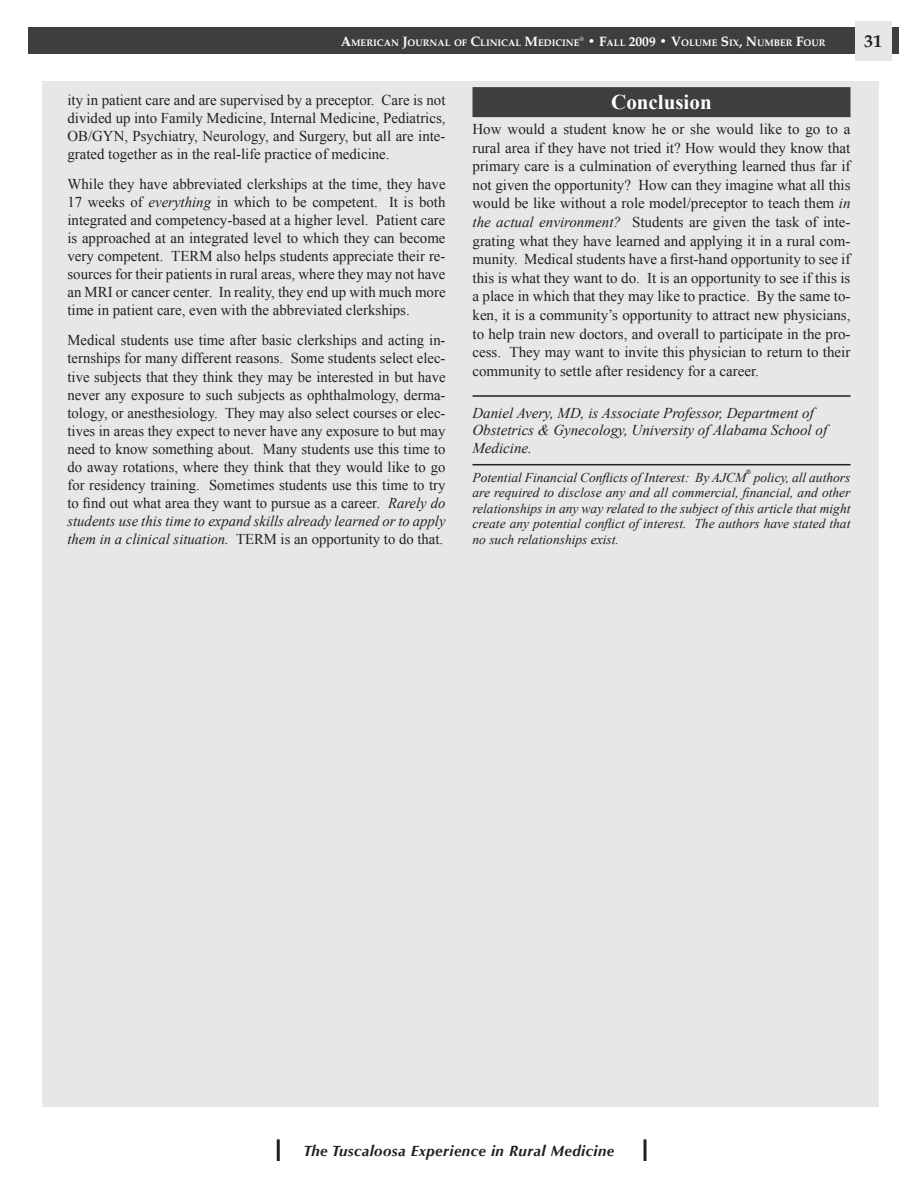
<style>
.page{position:relative;width:918px;height:1188px;background:#fff}
.page>*{position:absolute;margin:0;border:0;box-sizing:border-box;transform-origin:0 0}
.Rev_Sub_Head{font:700 21px "Times New Roman";color:#fff}
.t1{font:700 18px "Palatino";color:#231f20}
.Body_Text{font:15px/18px "Times New Roman";color:#231f20;text-align:justify}
.AUTHOR_BLURB{font:italic 15px/17.1px "Times New Roman";color:#231f20}
.t2{font:italic 700 15px "Optima";letter-spacing:.03em;color:#231f20}
.Conflict_Statement{font:italic 13.5px/15.6px "Times New Roman";color:#231f20;text-align:justify}
.t3{font:700 9.45px "Palatino";color:#fff}
.Conflict_Statement-2{font:6px "Arial";color:#231f20}
.s1{font-size:13.5px}
.s2{font-style:italic}
</style>
<div class="page">
<div style="left:42px;top:81px;width:837px;height:1026px;background:#e6e7e9"></div>
<div style="left:28px;top:27px;width:870px;height:27px;background:#3e3e3f"></div>
<div style="left:855px;top:21px;width:37px;height:40px;background:#e6e7e9"></div>
<hr style="left:277px;top:1139px;width:3px;height:22px;background:#231f20">
<hr style="left:644px;top:1139px;width:2px;height:22px;background:#231f20">
<div style="left:472px;top:87px;width:378px;height:30px;background:#3e3e3f"></div>
<hr style="left:472px;top:395px;width:378px;height:2px;background:#231f20">
<hr style="left:472px;top:464px;width:378px;height:1px;background:#231f20">
<p class="t3" style="left:341px;top:35px;width:487px"><span class="s1">A</span>MERICAN <span class="s1">J</span>OURNAL OF <span class="s1">C</span>LINICAL <span class="s1">M</span>EDICINE<sup>®</sup> <span class="s1">• F</span>ALL <span class="s1">2009 • V</span>OLUME <span class="s1">S</span>IX<span class="s1">, N</span>UMBER <span class="s1">F</span>OUR</p>
<p class="t1" style="left:864px;top:25px;width:19px">31</p>
<p class="Body_Text" style="left:68px;top:91px;width:380px">ity in patient care and are supervised by a preceptor. Care is not divided up into Family Medicine, Internal Medicine, Pediatrics, OB/GYN, Psychiatry, Neurology, and Surgery, but all are inte&shy;grated together as in the real-life practice of medicine.</p>
<p class="Body_Text" style="left:68px;top:175px;width:380px">While they have abbreviated clerkships at the time, they have 17 weeks of <span class="s2">everything</span> in which to be competent. It is both integrated and competency-based at a higher level. Patient care is approached at an integrated level to which they can become very competent. TERM also helps students appreciate their re&shy;sources for their patients in rural areas, where they may not have an MRI or cancer center. In reality, they end up with much more time in patient care, even with the abbreviated clerkships.</p>
<p class="Body_Text" style="left:68px;top:331px;width:380px">Medical students use time after basic clerkships and acting in&shy;ternships for many different reasons. Some students select elec&shy;tive subjects that they think they may be interested in but have never any exposure to such subjects as ophthalmology, derma&shy;tology, or anesthesiology. They may also select courses or elec&shy;tives in areas they expect to never have any exposure to but may need to know something about. Many students use this time to do away rotations, where they think that they would like to go for residency training. Sometimes students use this time to try to find out what area they want to pursue as a career. <span class="s2">Rarely do students use this time to expand skills already learned or to apply them in a clinical situation.</span> TERM is an opportunity to do that.</p>
<p class="Rev_Sub_Head" style="left:611px;top:87px;width:102px">Conclusion</p>
<p class="Body_Text" style="left:472px;top:120px;width:380px;line-height:18.6px">How would a student know he or she would like to go to a rural area if they have not tried it? How would they know that primary care is a culmination of everything learned thus far if not given the opportunity? How can they imagine what all this would be like without a role model/preceptor to teach them <span class="s2">in the actual environment?</span> Students are given the task of inte&shy;grating what they have learned and applying it in a rural com&shy;munity. Medical students have a first-hand opportunity to see if this is what they want to do. It is an opportunity to see if this is a place in which that they may like to practice. By the same to&shy;ken, it is a community’s opportunity to attract new physicians, to help train new doctors, and overall to participate in the pro&shy;cess. They may want to invite this physician to return to their community to settle after residency for a career.</p>
<p class="AUTHOR_BLURB" style="left:472px;top:404px;width:356px">Daniel Avery, MD, is Associate Professor, Department of<br>Obstetrics &amp; Gynecology, University of Alabama School of<br>Medicine.</p>
<p class="Conflict_Statement" style="left:472px;top:469px;width:275px">Potential Financial Conflicts of Interest: By AJCM</p>
<p class="Conflict_Statement-2" style="left:746px;top:468px;width:6px">®</p>
<p class="Conflict_Statement" style="left:472px;top:469px;width:380px;text-indent:281px">policy, all authors are required to disclose any and all commercial, financial, and other relationships in any way related to the subject of this article that might create any potential conflict of interest. The authors have stated that no such relationships exist.</p>
<p class="t2" style="left:303px;top:1142px;width:313px">The Tuscaloosa Experience in Rural Medicine</p>
</div>
